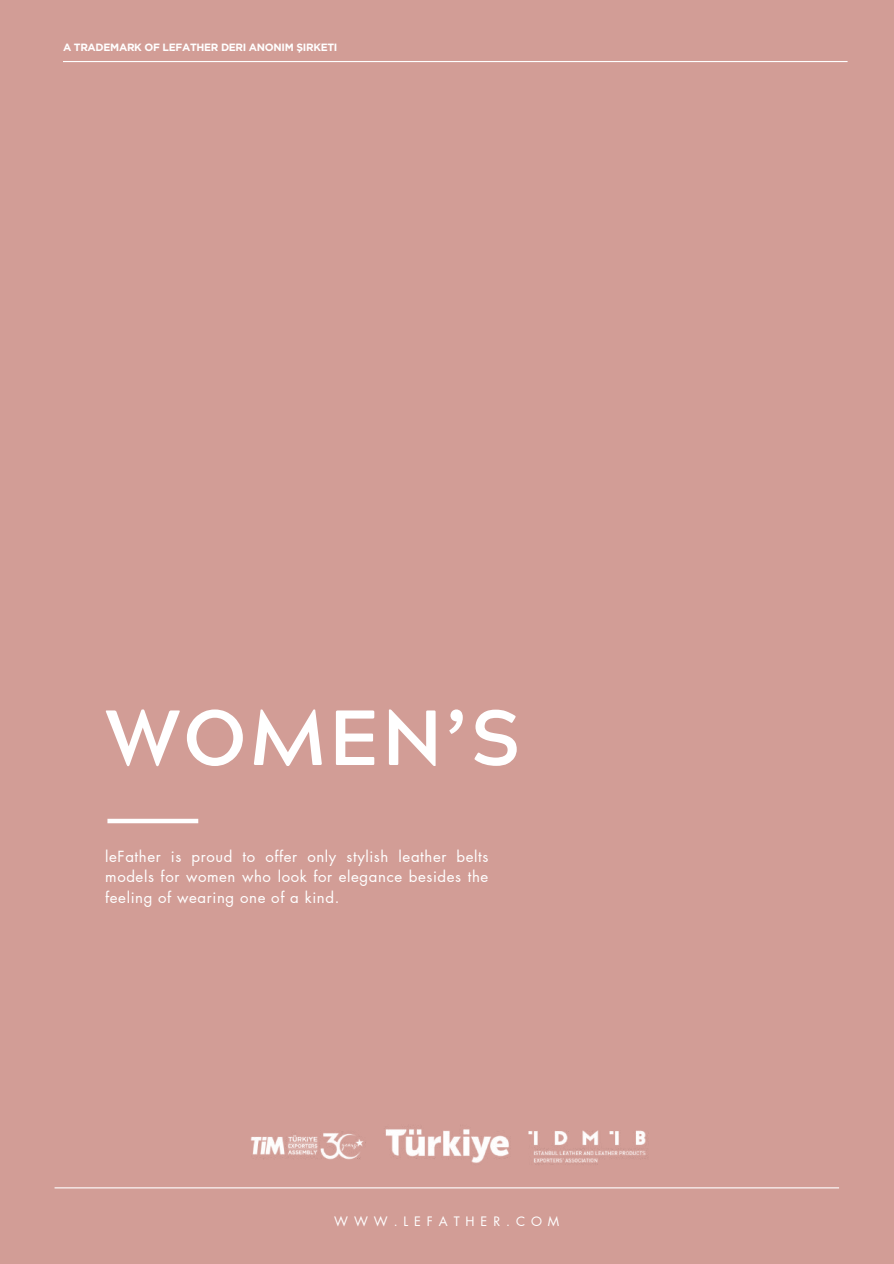
<style>
.page{position:relative;width:894px;height:1264px;background:#fff}
.page>*{position:absolute;margin:0;border:0;box-sizing:border-box;transform-origin:0 0}
.t1{font:700 77.85px "Acherus Grotesque";letter-spacing:.04em;color:#fff}
.t2{font:15px/20.2px "Futura LT Pro";letter-spacing:.04em;color:#fff;text-align:justify}
.t3{font:12.75px "Futura LT Pro";letter-spacing:.465em;color:#fff}
.t4{font:700 10.5px "Gotham";letter-spacing:-.03em;color:#fff}
</style>
<div class="page">
<div style="left:0;top:0;width:893px;height:1263px;background:#d29d96"></div>
<hr style="left:63px;top:61px;width:784px;height:1px;background:#fff">
<div style="left:107px;top:818px;width:91px;height:5px;background:#fff"></div>
<hr style="left:55px;top:1187px;width:783px;height:1px;background:#fff">
<img style="left:250px;top:1129px;width:396px;height:35px">
<p class="t4" style="left:63px;top:41px;width:276px">A TRADEMARK OF LEFATHER DERI ANONIM ŞIRKETI</p>
<h1 class="t1" style="left:105px;top:706px;width:417px">WOMEN’S</h1>
<p class="t2" style="left:105px;top:847px;width:384px">leFather is proud to offer only stylish leather belts models for women who look for elegance besides the feeling of wearing one of a kind.</p>
<p class="t3" style="left:334px;top:1215px;width:226px">WWW.LEFATHER.COM</p>
</div>
